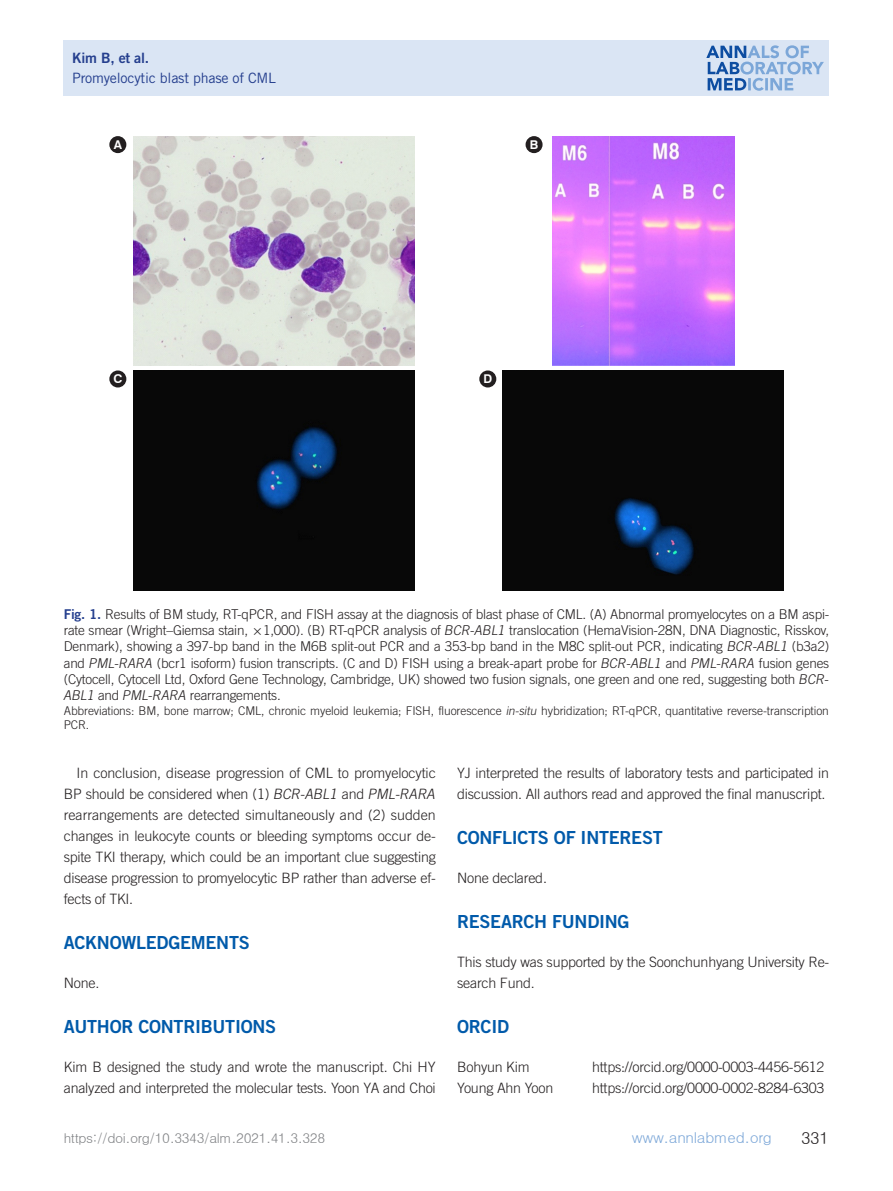
<style>
.page{position:relative;width:893px;height:1191px;background:#fff}
.page>*{position:absolute;margin:0;border:0;box-sizing:border-box;transform-origin:0 0}
.본문대제목{font:18px "Trade Gothic LT Std Bd 2";letter-spacing:-.015em;color:#015aaa}
.t1{font:16.5px "Dotum";color:#231f20}
.t2{font:15px "Dotum";letter-spacing:-.02em;color:#7ca7d8}
.본문_0{font:300 14.25px/21px "Trade Gothic LT Std";letter-spacing:-.015em;color:#231f20}
.본문{font:300 14.25px/21px "Trade Gothic LT Std";letter-spacing:-.01em;color:#231f20}
.t3{font:14.25px "Trade Gothic LT Std";letter-spacing:-.015em;color:#253f8e}
.t4{font:14.25px "Trade Gothic LT Std Bd 2";letter-spacing:-.015em;color:#253f8e}
.표제목_그림설명{font:300 13.5px/16.2px "Trade Gothic LT Std";letter-spacing:-.015em;color:#231f20}
.t5{font:13.5px "Dotum";letter-spacing:-.03em;color:#808285}
.t6{font:700 12.15px "Swiss 721 BT";color:#fff}
.표_그림_주석{font:300 12px/14.4px "Trade Gothic LT Std";letter-spacing:-.01em;color:#231f20}
.s1{font-family:"Trade Gothic LT Std Bd 2";font-weight:400;color:#253f8e}
.s2{font-style:italic}
</style>
<div class="page">
<div style="left:64px;top:40px;width:765px;height:56px;background:#dae5f4"></div>
<svg style="left:706px;top:45px;width:118px;height:46px"></svg>
<img style="left:134px;top:136px;width:280px;height:230px">
<img style="left:553px;top:136px;width:181px;height:230px">
<div style="left:109px;top:136px;width:17px;height:17px;background:#231f20;border-radius:50%"></div>
<div style="left:526px;top:136px;width:17px;height:17px;background:#231f20;border-radius:50%"></div>
<div style="left:134px;top:370px;width:280px;height:221px;background:#080808"></div>
<div style="left:503px;top:370px;width:281px;height:221px;background:#080808"></div>
<div style="left:109px;top:370px;width:17px;height:17px;background:#231f20;border-radius:50%"></div>
<div style="left:479px;top:370px;width:17px;height:17px;background:#231f20;border-radius:50%"></div>
<p class="t4" style="left:72px;top:49px;width:78px">Kim B, et al.</p>
<p class="t3" style="left:72px;top:69px;width:205px">Promyelocytic blast phase of CML</p>
<p class="t6" style="left:114px;top:137px;width:10px">A</p>
<p class="t6" style="left:530px;top:137px;width:10px">B</p>
<p class="t6" style="left:113px;top:371px;width:10px">C</p>
<p class="t6" style="left:483px;top:371px;width:10px">D</p>
<p class="표제목_그림설명" style="left:63px;top:606px;width:770px"><span class="s1">Fig. 1.</span> Results of BM study, RT-qPCR, and FISH assay at the diagnosis of blast phase of CML. (A) Abnormal promyelocytes on a BM aspi&shy;rate smear (Wright–Giemsa stain, ×1,000). (B) RT-qPCR analysis of <span class="s2">BCR-ABL1</span> translocation (HemaVision-28N, DNA Diagnostic, Risskov, Denmark), showing a 397-bp band in the M6B split-out PCR and a 353-bp band in the M8C split-out PCR, indicating <span class="s2">BCR-ABL1</span> (b3a2) and <span class="s2">PML-RARA</span> (bcr1 isoform) fusion transcripts. (C and D) FISH using a break-apart probe for <span class="s2">BCR-ABL1</span> and <span class="s2">PML-RARA</span> fusion genes (Cytocell, Cytocell Ltd, Oxford Gene Technology, Cambridge, UK) showed two fusion signals, one green and one red, suggesting both <span class="s2">BCR-ABL1</span> and <span class="s2">PML-RARA</span> rearrangements.</p>
<p class="표_그림_주석" style="left:64px;top:703px;width:767px">Abbreviations: BM, bone marrow; CML, chronic myeloid leukemia; FISH, fluorescence <span class="s2">in-situ</span> hybridization; RT-qPCR, quantitative reverse-transcription<br>PCR.</p>
<p class="본문" style="left:64px;top:762px;width:376px;text-indent:13px">In conclusion, disease progression of CML to promyelocytic BP should be considered when (1) <span class="s2">BCR-ABL1</span> and <span class="s2">PML-RARA </span>rearrangements are detected simultaneously and (2) sudden changes in leukocyte counts or bleeding symptoms occur de&shy;spite TKI therapy, which could be an important clue suggesting disease progression to promyelocytic BP rather than adverse ef&shy;fects of TKI.</p>
<p class="본문대제목" style="left:64px;top:931px;width:187px">ACKNOWLEDGEMENTS</p>
<p class="본문_0" style="left:64px;top:972px;width:37px">None.</p>
<p class="본문대제목" style="left:64px;top:1015px;width:214px">AUTHOR CONTRIBUTIONS</p>
<p class="본문_0" style="left:64px;top:1056px;width:373px">Kim B designed the study and wrote the manuscript. Chi HY analyzed and interpreted the molecular tests. Yoon YA and Choi</p>
<p class="본문_0" style="left:457px;top:762px;width:373px">YJ interpreted the results of laboratory tests and participated in discussion. All authors read and approved the final manuscript.</p>
<p class="본문대제목" style="left:457px;top:826px;width:207px">CONFLICTS OF INTEREST</p>
<p class="본문_0" style="left:457px;top:867px;width:91px">None declared.</p>
<p class="본문대제목" style="left:457px;top:910px;width:174px">RESEARCH FUNDING</p>
<p class="본문_0" style="left:457px;top:951px;width:374px">This study was supported by the Soonchunhyang University Re&shy;search Fund.</p>
<p class="본문대제목" style="left:457px;top:1015px;width:53px">ORCID</p>
<p class="본문_0" style="left:457px;top:1056px;width:74px">Bohyun Kim</p>
<p class="본문_0" style="left:592px;top:1056px;width:234px">https://orcid.org/0000-0003-4456-5612</p>
<p class="본문_0" style="left:457px;top:1077px;width:98px">Young Ahn Yoon</p>
<p class="본문_0" style="left:592px;top:1077px;width:234px">https://orcid.org/0000-0002-8284-6303</p>
<p class="t5" style="left:64px;top:1131px;width:263px">https://doi.org/10.3343/alm.2021.41.3.328</p>
<p class="t2" style="left:632px;top:1130px;width:142px">www.annlabmed.org</p>
<p class="t1" style="left:801px;top:1129px;width:30px">331</p>
</div>
